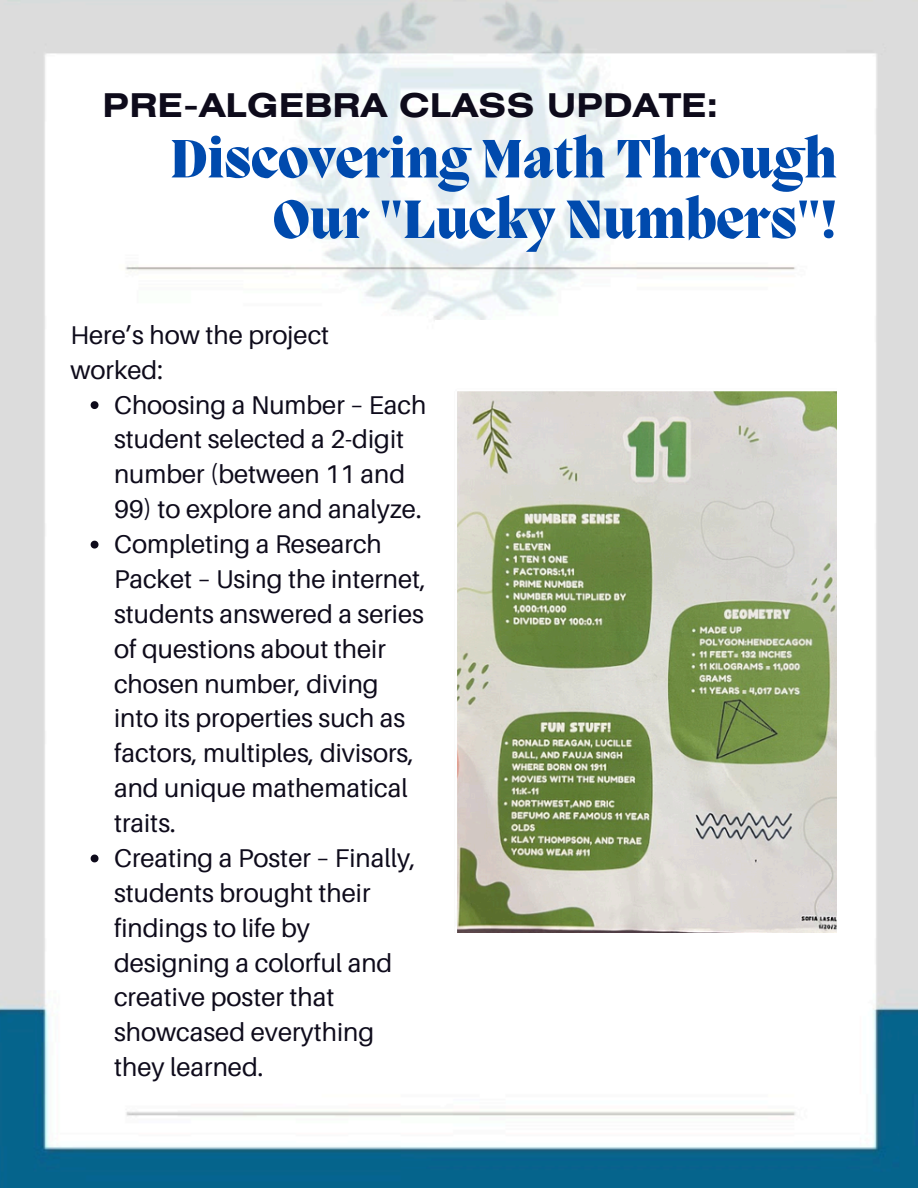
<style>
.page{position:relative;width:918px;height:1188px;background:#fff}
.page>*{position:absolute;margin:0;border:0;box-sizing:border-box;transform-origin:0 0}
.t1{font:800 55.5px/60.6px "Migra";color:#004aad;text-align:right}
.t2{font:700 32.7px "Helios Ext";color:#0e0b1b}
.t3{font:25.65px/34.8px "Aileron";color:#0e0b1b}
</style>
<div class="page">
<img style="left:0;top:0;width:918px;height:1188px">
<img style="left:436px;top:320px;width:400px;height:612px">
<svg style="left:91px;top:401px;width:8px;height:8px"></svg>
<svg style="left:91px;top:541px;width:8px;height:8px"></svg>
<svg style="left:91px;top:855px;width:8px;height:7px"></svg>
<p class="t2" style="left:103px;top:93px;width:617px">PRE-ALGEBRA CLASS UPDATE:</p>
<p class="t1" style="left:170px;top:133px;width:668px">Discovering Math Through<br>Our "Lucky Numbers"!</p>
<h2 class="t3" style="left:70px;top:317px;width:260px">Here’s how the project worked:</h2>
<h1 class="t3" style="left:114px;top:387px;width:314px">Choosing a Number – Each student selected a 2-digit number (between 11 and</h1>
<h1 class="t3" style="left:114px;top:491px;width:309px">99) to explore and analyze.</h1>
<p class="t3" style="left:114px;top:526px;width:313px">Completing a Research<br>Packet – Using the internet, students answered a series of questions about their chosen number, diving into its properties such as factors, multiples, divisors, and unique mathematical traits.</p>
<p class="t3" style="left:114px;top:840px;width:303px">Creating a Poster – Finally, students brought their findings to life by designing a colorful and creative poster that showcased everything they learned.</p>
</div>
